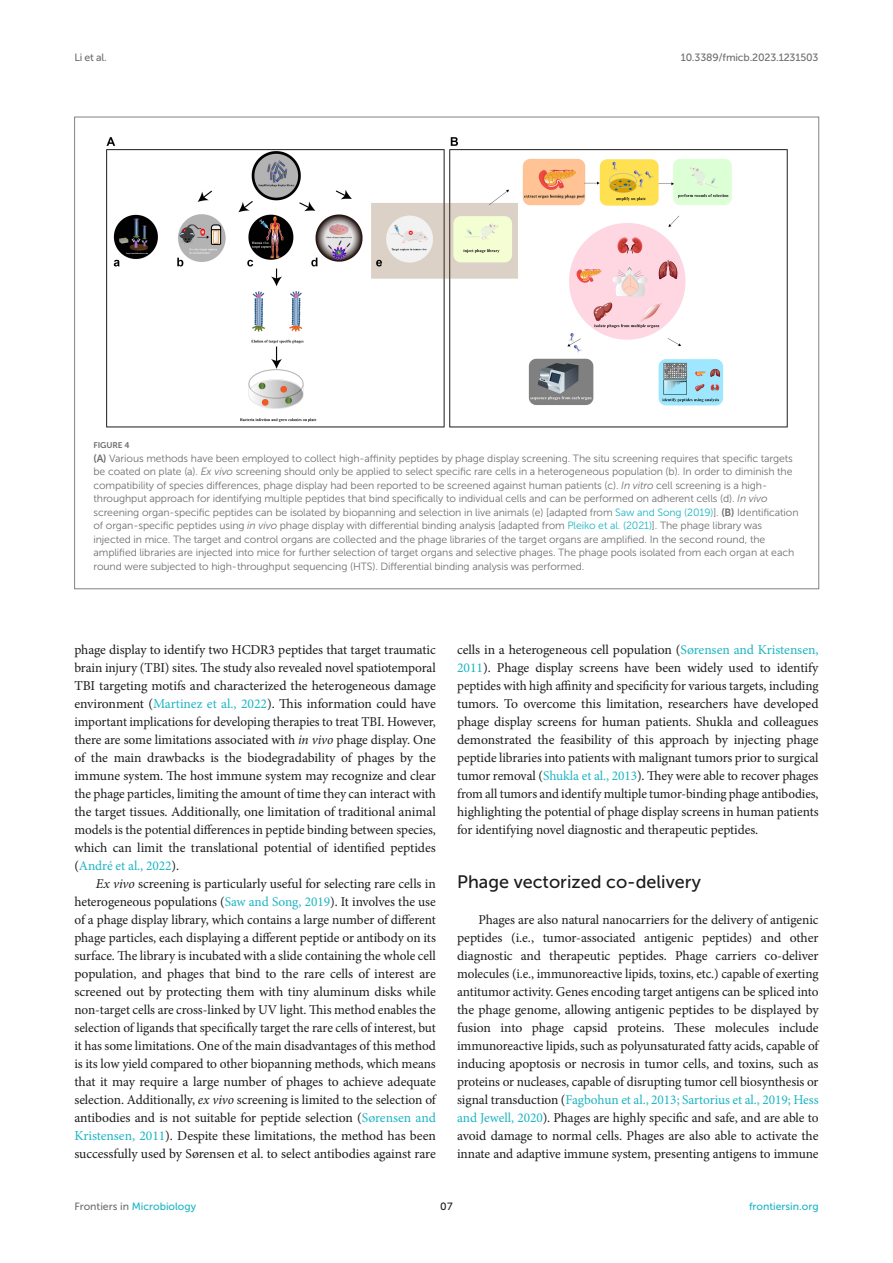
<style>
.page{position:relative;width:893px;height:1263px;background:#fff}
.page>*{position:absolute;margin:0;border:0;box-sizing:border-box;transform-origin:0 0}
.HEAD_2{font:18px "Museo Sans 500";color:#1b1c1b}
.TEXT{font:13.5px/18px "Minion Pro";letter-spacing:-.005em;color:#1b1c1b;text-align:justify}
.TEXT_FLUSH{font:13.5px/18px "Minion Pro";letter-spacing:-.005em;color:#1b1c1b;text-align:justify}
.FIG_LEG{font:10.5px/13.5px "Museo Sans 300";letter-spacing:-.01em;color:#706f70}
.t1{font:10.5px "Museo Sans 500";color:#1db5c3}
.t2{font:10.5px "Museo Sans 500";letter-spacing:-.015em;color:#706f70}
.t3{font:10.5px "Museo Sans 500";color:#1b1c1b}
.FIG_HD{font:8.25px "Museo Sans 700";letter-spacing:-.01em;color:#706f70}
.s1{font-family:"Museo Sans 700"}
.s2{font-style:italic}
.s3{color:#1db5c3}
.s4{color:#706f70}
</style>
<div class="page">
<img style="left:106px;top:137px;width:682px;height:291px">
<p class="t2" style="left:74px;top:51px;width:34px">Li et al.</p>
<p class="t2" style="left:681px;top:51px;width:139px">10.3389/fmicb.2023.1231503</p>
<p class="FIG_HD" style="left:94px;top:441px;width:37px">FIGURE 4</p>
<p class="FIG_LEG" style="left:94px;top:451px;width:707px"><span class="s1">(A)</span> Various methods have been employed to collect high-affinity peptides by phage display screening. The situ screening requires that specific targets be coated on plate (a). <span class="s2">Ex vivo</span> screening should only be applied to select specific rare cells in a heterogeneous population (b). In order to diminish the compatibility of species differences, phage display had been reported to be screened against human patients (c). <span class="s2">In vitro</span> cell screening is a high&shy;throughput approach for identifying multiple peptides that bind specifically to individual cells and can be performed on adherent cells (d). <span class="s2">In vivo </span>screening organ-specific peptides can be isolated by biopanning and selection in live animals (e) [adapted from <span class="s3">Saw and Song (2019)</span>]. <span class="s1">(B)</span> Identification of organ-specific peptides using <span class="s2">in vivo</span> phage display with differential binding analysis [adapted from <span class="s3">Pleiko et al. (2021)</span>]. The phage library was injected in mice. The target and control organs are collected and the phage libraries of the target organs are amplified. In the second round, the amplified libraries are injected into mice for further selection of target organs and selective phages. The phage pools isolated from each organ at each round were subjected to high-throughput sequencing (HTS). Differential binding analysis was performed.</p>
<p class="TEXT" style="left:74px;top:641px;width:363px">phage display to identify two HCDR3 peptides that target traumatic brain injury (TBI) sites. The study also revealed novel spatiotemporal TBI targeting motifs and characterized the heterogeneous damage environment (<span class="s3">Martinez et al., 2022</span>). This information could have important implications for developing therapies to treat TBI. However, there are some limitations associated with <span class="s2">in vivo</span> phage display. One of the main drawbacks is the biodegradability of phages by the immune system. The host immune system may recognize and clear the phage particles, limiting the amount of time they can interact with the target tissues. Additionally, one limitation of traditional animal models is the potential differences in peptide binding between species, which can limit the translational potential of identified peptides (<span class="s3">André et al., 2022</span>).</p>
<p class="TEXT" style="left:74px;top:875px;width:363px;text-indent:21px"><span class="s2">Ex vivo</span> screening is particularly useful for selecting rare cells in heterogeneous populations (<span class="s3">Saw and Song, 2019</span>). It involves the use of a phage display library, which contains a large number of different phage particles, each displaying a different peptide or antibody on its surface. The library is incubated with a slide containing the whole cell population, and phages that bind to the rare cells of interest are screened out by protecting them with tiny aluminum disks while non-target cells are cross-linked by UV light. This method enables the selection of ligands that specifically target the rare cells of interest, but it has some limitations. One of the main disadvantages of this method is its low yield compared to other biopanning methods, which means that it may require a large number of phages to achieve adequate selection. Additionally, <span class="s2">ex vivo</span> screening is limited to the selection of antibodies and is not suitable for peptide selection (<span class="s3">Sørensen and Kristensen, 2011</span>). Despite these limitations, the method has been successfully used by Sørensen et al. to select antibodies against rare</p>
<p class="TEXT" style="left:457px;top:641px;width:363px">cells in a heterogeneous cell population (<span class="s3">Sørensen and Kristensen, 2011</span>). Phage display screens have been widely used to identify peptides with high affinity and specificity for various targets, including tumors. To overcome this limitation, researchers have developed phage display screens for human patients. Shukla and colleagues demonstrated the feasibility of this approach by injecting phage peptide libraries into patients with malignant tumors prior to surgical tumor removal (<span class="s3">Shukla et al., 2013</span>). They were able to recover phages from all tumors and identify multiple tumor-binding phage antibodies, highlighting the potential of phage display screens in human patients for identifying novel diagnostic and therapeutic peptides.</p>
<p class="HEAD_2" style="left:457px;top:872px;width:245px">Phage vectorized co-delivery</p>
<p class="TEXT_FLUSH" style="left:457px;top:911px;width:363px;text-indent:21px">Phages are also natural nanocarriers for the delivery of antigenic peptides (i.e., tumor-associated antigenic peptides) and other diagnostic and therapeutic peptides. Phage carriers co-deliver molecules (i.e., immunoreactive lipids, toxins, etc.) capable of exerting antitumor activity. Genes encoding target antigens can be spliced into the phage genome, allowing antigenic peptides to be displayed by fusion into phage capsid proteins. These molecules include immunoreactive lipids, such as polyunsaturated fatty acids, capable of inducing apoptosis or necrosis in tumor cells, and toxins, such as proteins or nucleases, capable of disrupting tumor cell biosynthesis or signal transduction (<span class="s3">Fagbohun et al., 2013; Sartorius et al., 2019; Hess and Jewell, 2020</span>). Phages are highly specific and safe, and are able to avoid damage to normal cells. Phages are also able to activate the innate and adaptive immune system, presenting antigens to immune</p>
<p class="t1" style="left:74px;top:1200px;width:123px"><span class="s4">Frontiers in</span> Microbiology</p>
<p class="t3" style="left:440px;top:1200px;width:14px">07</p>
<p class="t1" style="left:749px;top:1200px;width:71px">frontiersin.org</p>
</div>
